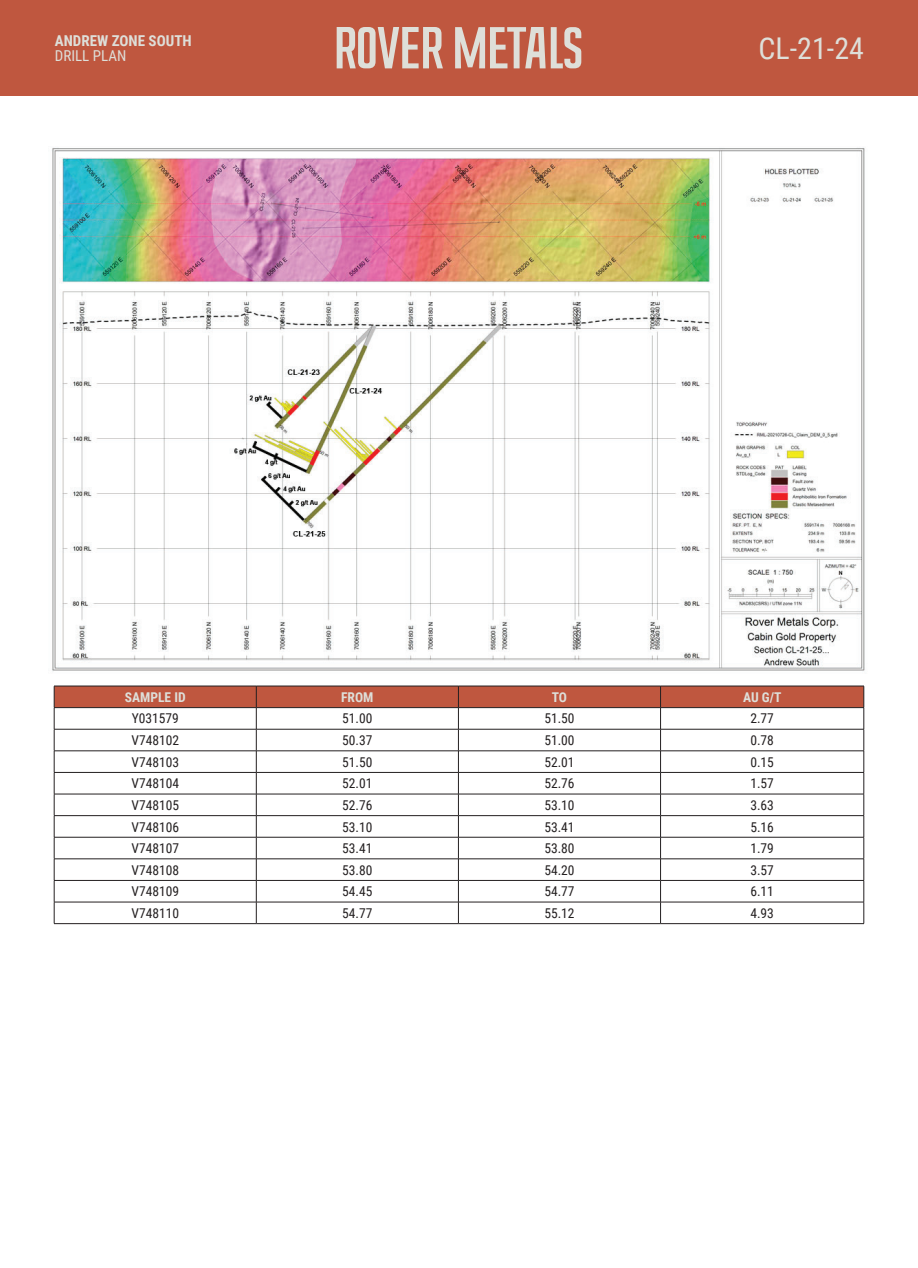
<style>
.page{position:relative;width:918px;height:1268px;background:#fff}
.page>*{position:absolute;margin:0;border:0;box-sizing:border-box;transform-origin:0 0}
.t1{font:30px "Roboto Condensed";color:#dedfd9}
.t2{font:700 15px "Roboto Condensed";color:#dedfd9}
.t3{font:15px "Roboto Condensed";color:#dedfd9}
.t4{font:13.5px "Roboto Condensed";color:#231f20}
.t5{font:700 13.5px "Roboto Condensed";color:#dedfd9}
</style>
<div class="page">
<div style="left:0;top:0;width:918px;height:95px;background:#bf573f"></div>
<svg style="left:455px;top:27px;width:126px;height:41px"></svg>
<svg style="left:337px;top:27px;width:106px;height:41px"></svg>
<svg style="left:54px;top:686px;width:811px;height:237px"></svg>
<hr style="left:54px;top:923px;width:202px;height:1px;background:#231f20">
<hr style="left:256px;top:923px;width:202px;height:1px;background:#231f20">
<hr style="left:458px;top:923px;width:203px;height:1px;background:#231f20">
<hr style="left:661px;top:923px;width:203px;height:1px;background:#231f20">
<img style="left:52px;top:147px;width:813px;height:524px">
<p class="t2" style="left:55px;top:30px;width:138px">ANDREW ZONE SOUTH</p>
<p class="t3" style="left:55px;top:45px;width:73px">DRILL PLAN</p>
<h1 class="t1" style="left:759px;top:27px;width:107px">CL-21-24</h1>
<p class="t5" style="left:125px;top:688px;width:62px">SAMPLE ID</p>
<p class="t5" style="left:341px;top:688px;width:34px">FROM</p>
<p class="t5" style="left:552px;top:688px;width:17px">TO</p>
<p class="t5" style="left:743px;top:688px;width:40px">AU G/T</p>
<p class="t4" style="left:132px;top:709px;width:49px">Y031579</p>
<p class="t4" style="left:342px;top:709px;width:32px">51.00</p>
<p class="t4" style="left:544px;top:709px;width:32px">51.50</p>
<p class="t4" style="left:750px;top:709px;width:25px">2.77</p>
<p class="t4" style="left:131px;top:731px;width:49px">V748102</p>
<p class="t4" style="left:342px;top:731px;width:32px">50.37</p>
<p class="t4" style="left:544px;top:731px;width:32px">51.00</p>
<p class="t4" style="left:750px;top:731px;width:25px">0.78</p>
<p class="t4" style="left:131px;top:752px;width:49px">V748103</p>
<p class="t4" style="left:342px;top:752px;width:32px">51.50</p>
<p class="t4" style="left:544px;top:752px;width:32px">52.01</p>
<p class="t4" style="left:750px;top:752px;width:25px">0.15</p>
<p class="t4" style="left:131px;top:774px;width:49px">V748104</p>
<p class="t4" style="left:342px;top:774px;width:32px">52.01</p>
<p class="t4" style="left:544px;top:774px;width:32px">52.76</p>
<p class="t4" style="left:750px;top:774px;width:25px">1.57</p>
<p class="t4" style="left:131px;top:796px;width:49px">V748105</p>
<p class="t4" style="left:342px;top:796px;width:32px">52.76</p>
<p class="t4" style="left:544px;top:796px;width:32px">53.10</p>
<p class="t4" style="left:750px;top:796px;width:25px">3.63</p>
<p class="t4" style="left:131px;top:817px;width:49px">V748106</p>
<p class="t4" style="left:342px;top:817px;width:32px">53.10</p>
<p class="t4" style="left:544px;top:817px;width:32px">53.41</p>
<p class="t4" style="left:750px;top:817px;width:25px">5.16</p>
<p class="t4" style="left:131px;top:839px;width:49px">V748107</p>
<p class="t4" style="left:342px;top:839px;width:32px">53.41</p>
<p class="t4" style="left:544px;top:839px;width:32px">53.80</p>
<p class="t4" style="left:750px;top:839px;width:25px">1.79</p>
<p class="t4" style="left:131px;top:860px;width:49px">V748108</p>
<p class="t4" style="left:342px;top:860px;width:32px">53.80</p>
<p class="t4" style="left:544px;top:860px;width:32px">54.20</p>
<p class="t4" style="left:750px;top:860px;width:25px">3.57</p>
<p class="t4" style="left:131px;top:882px;width:49px">V748109</p>
<p class="t4" style="left:342px;top:882px;width:32px">54.45</p>
<p class="t4" style="left:544px;top:882px;width:32px">54.77</p>
<p class="t4" style="left:750px;top:882px;width:25px">6.11</p>
<p class="t4" style="left:131px;top:904px;width:49px">V748110</p>
<p class="t4" style="left:342px;top:904px;width:32px">54.77</p>
<p class="t4" style="left:544px;top:904px;width:32px">55.12</p>
<p class="t4" style="left:750px;top:904px;width:25px">4.93</p>
</div>
